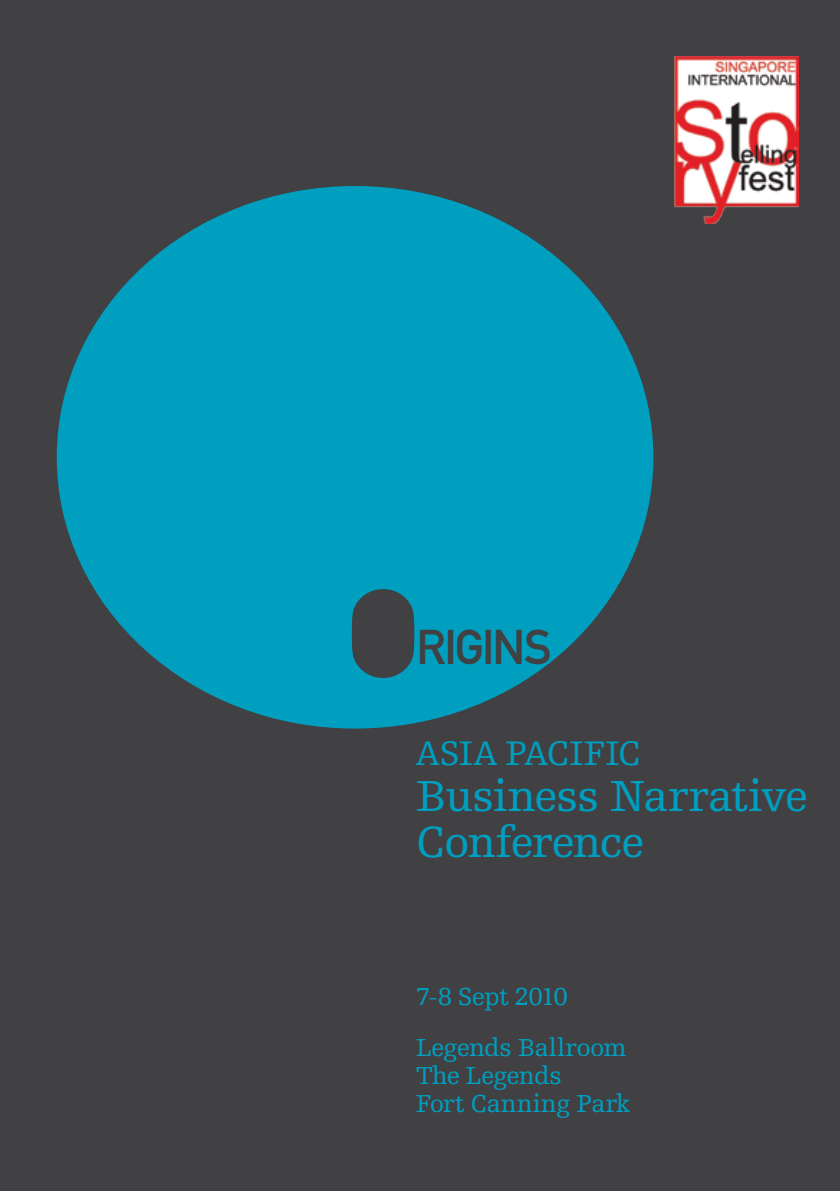
<style>
.page{position:relative;width:840px;height:1191px;background:#fff}
.page>*{position:absolute;margin:0;border:0;box-sizing:border-box;transform-origin:0 0}
.t1{font:48px "DIN Mittelschrift Std";letter-spacing:-.04em;color:#414042}
.t2{font:46px/46px "Egyptienne FLT Std";letter-spacing:-.035em;color:#009ebf}
.t3{font:36px "Egyptienne FLT Std";letter-spacing:-.025em;color:#009ebf}
.t4{font:26px/50.6px "Egyptienne FLT Std";letter-spacing:-.03em;color:#009ebf}
</style>
<div class="page">
<div style="left:0;top:0;width:839px;height:1191px;background:#414042"></div>
<div style="left:57px;top:186px;width:596px;height:542px;background:#009ebf;border-radius:50%"></div>
<img style="left:674px;top:57px;width:124px;height:166px">
<svg style="left:351px;top:589px;width:63px;height:89px;background:#364e55"></svg>
<h1 class="t1" style="left:416px;top:619px;width:137px">RIGINS</h1>
<h3 class="t3" style="left:415px;top:733px;width:227px">ASIA PACIFIC</h3>
<h2 class="t2" style="left:415px;top:773px;width:393px">Business Narrative<br>Conference</h2>
<p class="t4" style="left:415px;top:971px;width:212px">7-8 Sept 2010<br>Legends Ballroom</p>
<p class="t4" style="left:415px;top:1061px;width:216px;line-height:28px">The Legends<br>Fort Canning Park</p>
</div>
